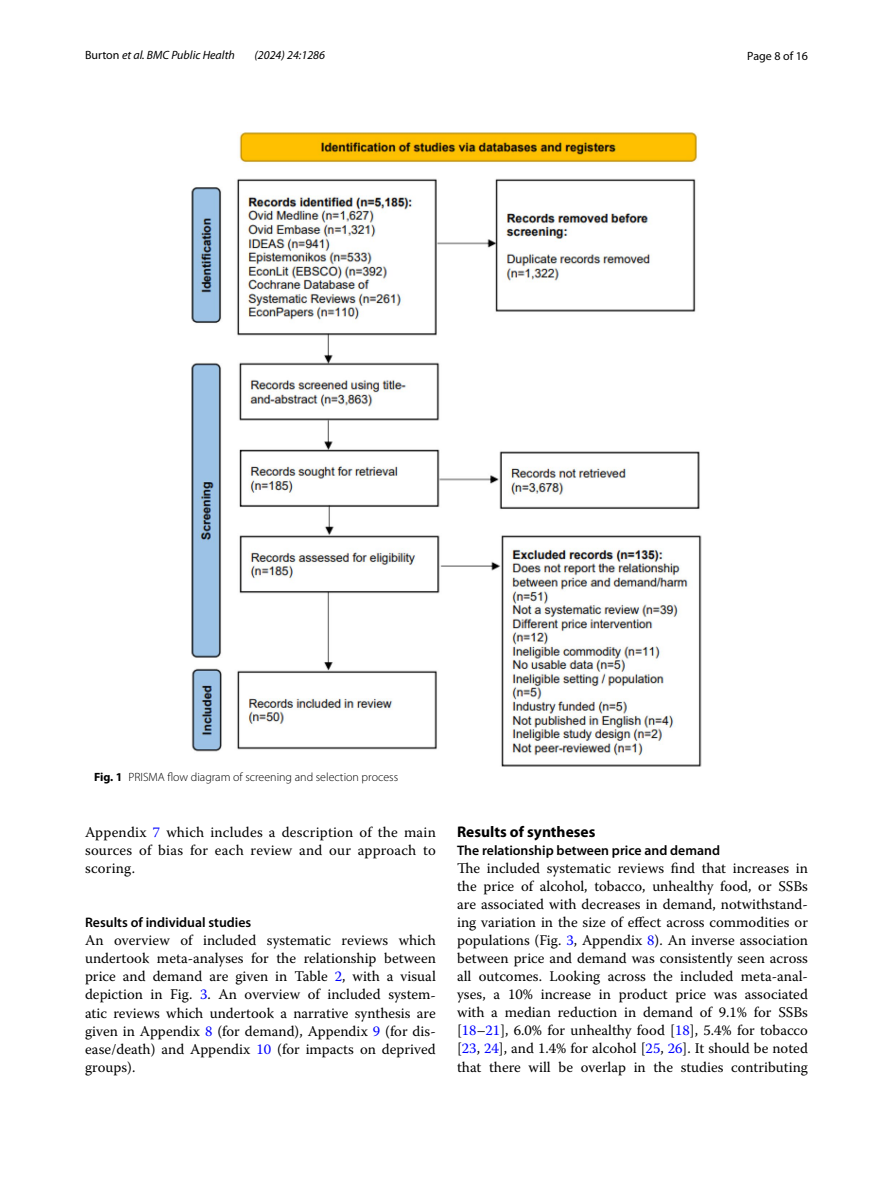
<style>
.page{position:relative;width:893px;height:1187px;background:#fff}
.page>*{position:absolute;margin:0;border:0;box-sizing:border-box;transform-origin:0 0}
.t1{font:700 15.45px "Myriad Pro";color:#000}
.t2{font:14.7px/18px "Warnock Pro";letter-spacing:.005em;color:#000;text-align:justify}
.t3{font:600 13.8px "Myriad Pro";color:#000}
.t4{font:300 12px "Myriad Pro";color:#000}
.t5{font:italic 12px "Myriad Pro";color:#000}
.t6{font:12px "Myriad Pro";color:#000}
.s1{font-style:normal}
.s2{font-weight:700}
.s3{color:#00f}
</style>
<div class="page">
<img style="left:191px;top:133px;width:511px;height:633px">
<p class="t5" style="left:85px;top:48px;width:151px"><span class="s1">Burton</span> et al. BMC Public Health</p>
<p class="t5" style="left:254px;top:48px;width:72px">(2024) 24:1286</p>
<p class="t6" style="left:747px;top:48px;width:62px">Page 8 of 16</p>
<p class="t4" style="left:94px;top:770px;width:306px"><span class="s2">Fig. 1</span> PRISMA flow diagram of screening and selection process</p>
<p class="t2" style="left:85px;top:822px;width:352px">Appendix <span class="s3">7</span> which includes a description of the main sources of bias for each review and our approach to scoring.</p>
<p class="t3" style="left:85px;top:914px;width:168px">Results of individual studies</p>
<p class="t2" style="left:85px;top:931px;width:352px">An overview of included systematic reviews which undertook meta-analyses for the relationship between price and demand are given in Table <span class="s3">2</span>, with a visual depiction in Fig. <span class="s3">3</span>. An overview of included system&shy;atic reviews which undertook a narrative synthesis are given in Appendix <span class="s3">8</span> (for demand), Appendix <span class="s3">9</span> (for dis&shy;ease/death) and Appendix <span class="s3">10</span> (for impacts on deprived groups).</p>
<p class="t1" style="left:457px;top:822px;width:140px">Results of syntheses</p>
<p class="t3" style="left:457px;top:841px;width:264px">The relationship between price and demand</p>
<p class="t2" style="left:457px;top:859px;width:352px">The included systematic reviews find that increases in the price of alcohol, tobacco, unhealthy food, or SSBs are associated with decreases in demand, notwithstand&shy;ing variation in the size of effect across commodities or populations (Fig. <span class="s3">3</span>, Appendix <span class="s3">8</span>). An inverse association between price and demand was consistently seen across all outcomes. Looking across the included meta-anal&shy;yses, a 10% increase in product price was associated with a median reduction in demand of 9.1% for SSBs [<span class="s3">18</span>–<span class="s3">21</span>], 6.0% for unhealthy food [<span class="s3">18</span>], 5.4% for tobacco [<span class="s3">23</span>, <span class="s3">24</span>], and 1.4% for alcohol [<span class="s3">25</span>, <span class="s3">26</span>]. It should be noted that there will be overlap in the studies contributing</p>
</div>
